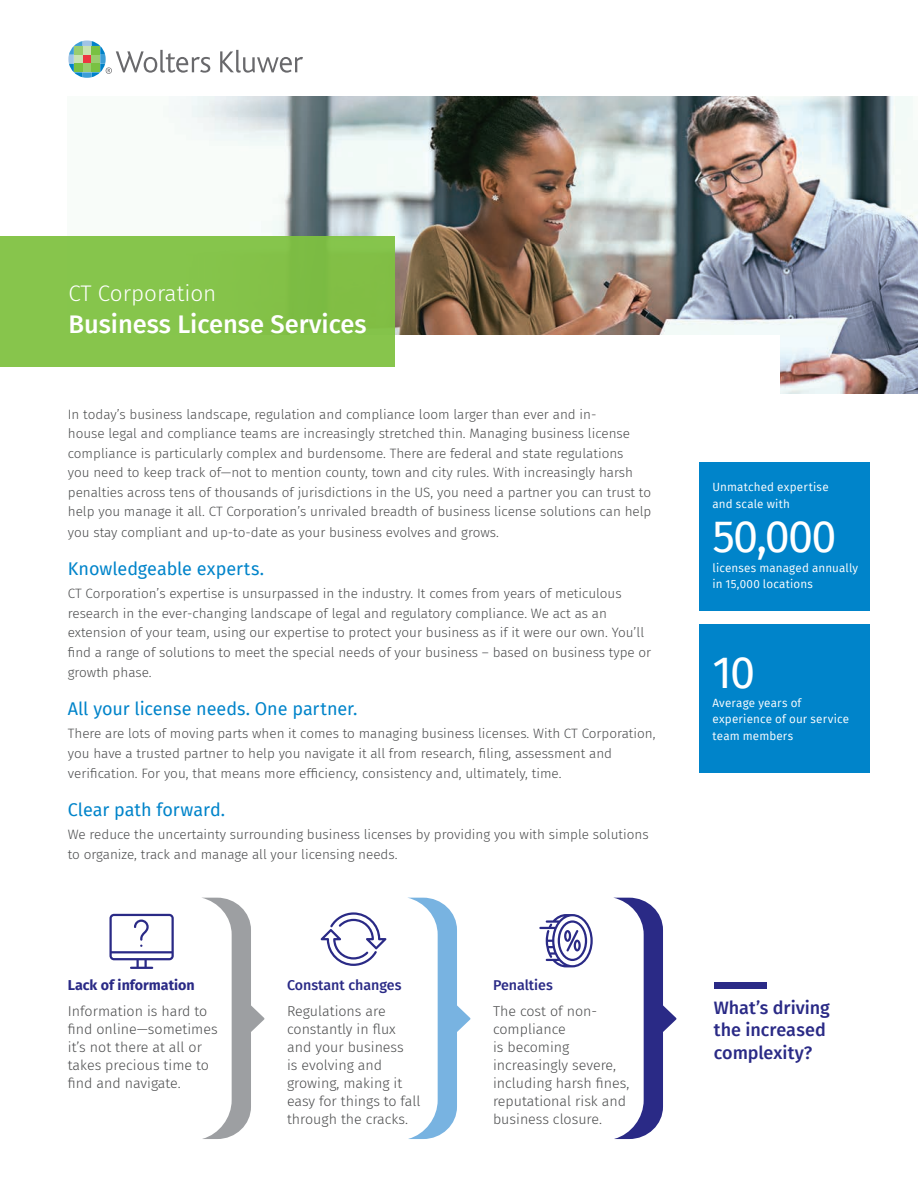
<style>
.page{position:relative;width:918px;height:1188px;background:#fff}
.page>*{position:absolute;margin:0;border:0;box-sizing:border-box;transform-origin:0 0}
.Proof_Point_Large_Nu{font:45px "Fira Sans";letter-spacing:-.04em;color:#fff}
.Product_Name{font:500 25.5px "Fira Sans";color:#fff}
.CT_Corporation_Head{font:300 22.5px "Fira Sans";color:#fff}
.Heads_P1_Blue{font:18px "Fira Sans";letter-spacing:-.005em;color:#0084ca}
.Proof_Point_Text{font:500 18px/22.5px "Fira Sans";letter-spacing:-.005em;color:#2a2a86}
.Intro_Front{font:300 14.25px/18px "Fira Sans";color:#4b4c4d}
.Intro_Front-2{font:500 14.25px "Fira Sans";color:#2a2a86}
.Intro_Front-3{font:700 14.25px "Fira Sans";color:#2a2a86}
.Body_Copy_1{font:300 13.5px/19.6px "Fira Sans";color:#4b4c4d}
.Proof_Point_Text-2{font:11.7px/16.5px "Fira Sans";letter-spacing:.015em;color:#fff}
</style>
<div class="page">
<svg style="left:220px;top:50px;width:83px;height:23px"></svg>
<svg style="left:68px;top:40px;width:142px;height:38px"></svg>
<svg style="left:202px;top:898px;width:63px;height:241px"></svg>
<svg style="left:408px;top:898px;width:63px;height:241px"></svg>
<svg style="left:614px;top:898px;width:62px;height:241px"></svg>
<img style="left:68px;top:96px;width:850px;height:298px">
<div style="left:0;top:335px;width:780px;height:237px;background:#fff"></div>
<div style="left:0;top:237px;width:395px;height:130px;background:#86c54c"></div>
<div style="left:714px;top:982px;width:53px;height:6px;background:#2a2a86"></div>
<div style="left:699px;top:624px;width:171px;height:149px;background:#0084ca"></div>
<div style="left:699px;top:462px;width:171px;height:148px;background:#0084ca"></div>
<svg style="left:539px;top:914px;width:54px;height:53px"></svg>
<svg style="left:321px;top:912px;width:65px;height:54px"></svg>
<svg style="left:109px;top:914px;width:65px;height:55px"></svg>
<p class="CT_Corporation_Head" style="left:68px;top:277px;width:150px">CT Corporation</p>
<p class="Product_Name" style="left:68px;top:304px;width:300px">Business License Services</p>
<p class="Body_Copy_1" style="left:68px;top:404px;width:585px">In today’s business landscape, regulation and compliance loom larger than ever and in-<br>house legal and compliance teams are increasingly stretched thin. Managing business license compliance is particularly complex and burdensome. There are federal and state regulations<br>you need to keep track of—not to mention county, town and city rules. With increasingly harsh penalties across tens of thousands of jurisdictions in the US, you need a partner you can trust to help you manage it all. CT Corporation’s unrivaled breadth of business license solutions can help you stay compliant and up-to-date as your business evolves and grows.</p>
<p class="Heads_P1_Blue" style="left:68px;top:555px;width:198px">Knowledgeable experts.</p>
<p class="Body_Copy_1" style="left:68px;top:583px;width:585px">CT Corporation’s expertise is unsurpassed in the industry. It comes from years of meticulous research in the ever-changing landscape of legal and regulatory compliance. We act as an extension of your team, using our expertise to protect your business as if it were our own. You’ll find a range of solutions to meet the special needs of your business – based on business type or growth phase.</p>
<p class="Heads_P1_Blue" style="left:68px;top:695px;width:291px">All your license needs. One partner.</p>
<p class="Body_Copy_1" style="left:68px;top:723px;width:589px">There are lots of moving parts when it comes to managing business licenses. With CT Corporation, you have a trusted partner to help you navigate it all from research, filing, assessment and verification. For you, that means more efficiency, consistency and, ultimately, time.</p>
<p class="Heads_P1_Blue" style="left:68px;top:797px;width:159px">Clear path forward.</p>
<p class="Body_Copy_1" style="left:68px;top:824px;width:582px;line-height:20.2px">We reduce the uncertainty surrounding business licenses by providing you with simple solutions to organize, track and manage all your licensing needs.</p>
<p class="Intro_Front-3" style="left:68px;top:973px;width:128px">Lack of information</p>
<p class="Intro_Front" style="left:68px;top:1002px;width:151px">Information is hard to find online—sometimes it’s not there at all or takes precious time to find and navigate.</p>
<p class="Intro_Front-2" style="left:287px;top:973px;width:116px">Constant changes</p>
<p class="Intro_Front" style="left:287px;top:1002px;width:135px">Regulations are constantly in flux and your business<br>is evolving and growing, making it easy for things to fall through the cracks.</p>
<p class="Intro_Front-2" style="left:493px;top:973px;width:61px">Penalties</p>
<p class="Intro_Front" style="left:493px;top:1002px;width:138px">The cost of non&shy;compliance<br>is becoming increasingly severe, including harsh fines, reputational risk and business closure.</p>
<p class="Proof_Point_Text-2" style="left:712px;top:479px;width:118px">Unmatched expertise and scale with</p>
<p class="Proof_Point_Large_Nu" style="left:712px;top:502px;width:126px">50,000</p>
<p class="Proof_Point_Text-2" style="left:712px;top:559px;width:147px">licenses managed annually in 15,000 locations</p>
<p class="Proof_Point_Large_Nu" style="left:712px;top:638px;width:44px">10</p>
<p class="Proof_Point_Text-2" style="left:712px;top:694px;width:138px">Average years of experience of our service team members</p>
<p class="Proof_Point_Text" style="left:714px;top:995px;width:117px">What’s driving the increased complexity?</p>
</div>
